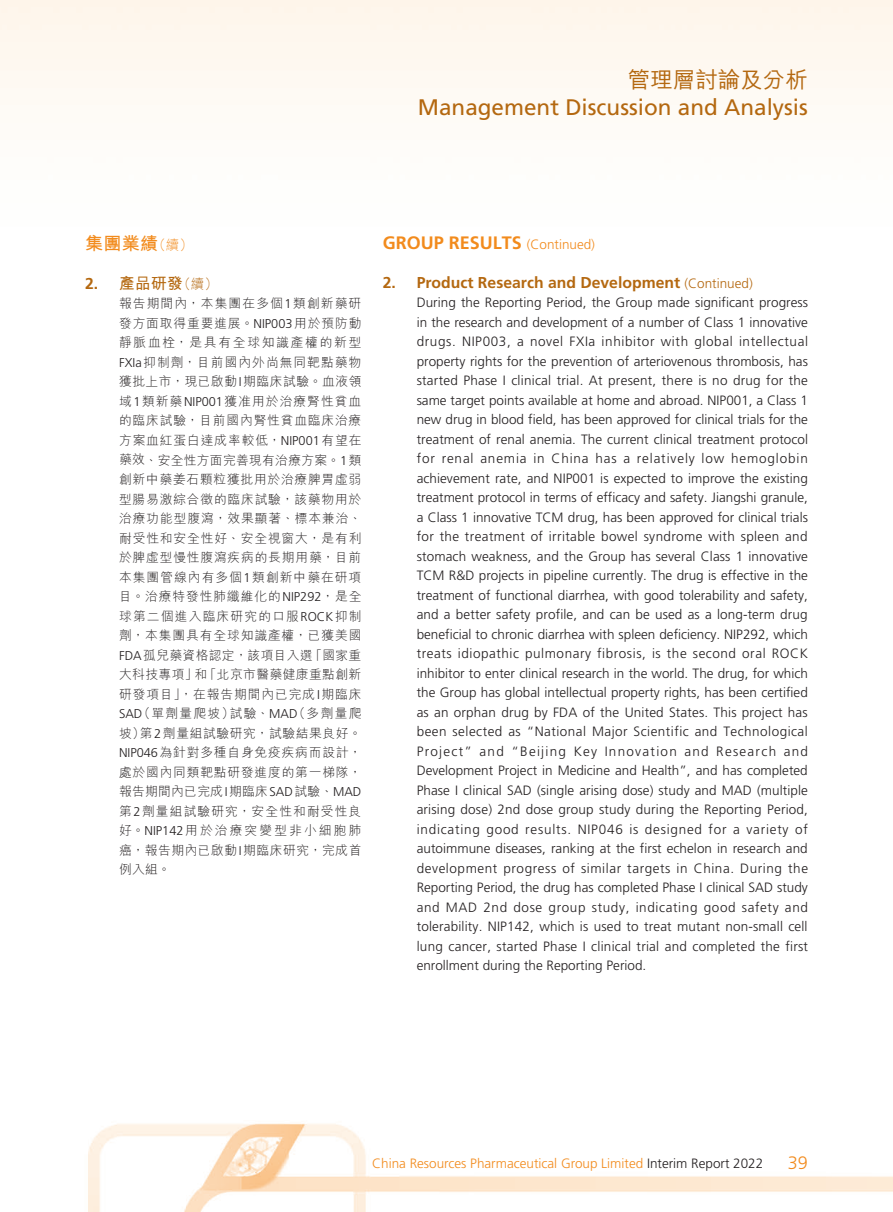
<style>
.page{position:relative;width:893px;height:1212px;background:#fff}
.page>*{position:absolute;margin:0;border:0;box-sizing:border-box;transform-origin:0 0}
.t1{font:22.5px "Frutiger LT Std";color:#b46810}
.t2{font:500 22.5px "M Hei HK";color:#b46810}
.t3{font:700 18px "Frutiger LT Std";color:#f28b1d}
.t4{font:700 18px "M Hei HK";color:#f28b1d}
.t5{font:300 18px "Frutiger LT Std";color:#f28b1d}
.t6{font:700 15.75px "Frutiger LT Std";color:#b46810}
.t7{font:700 15.75px "M Hei HK";color:#b46810}
.t8{font:300 13.5px/19.5px "Frutiger LT Std";color:#231f20;text-align:justify}
.t9{font:300 13.5px "Frutiger LT Std";color:#f28b1d}
.t10{font:300 12.75px/19.5px "M Hei HK";letter-spacing:.085em;color:#231f20;text-align:justify}
.s1{font-weight:300;font-size:13.5px}
.s2{font-family:"Frutiger LT Std"}
.s3{color:#231f20}
</style>
<div class="page">
<img style="left:0;top:0;width:893px;height:1212px">
<h1 class="t2" style="left:628px;top:64px;width:181px">管理層討論及分析</h1>
<h1 class="t1" style="left:418px;top:94px;width:392px">Management Discussion and Analysis</h1>
<h2 class="t4" style="left:85px;top:230px;width:109px">集團業績<span class="s1">（續）</span></h2>
<p class="t7" style="left:85px;top:272px;width:134px"><span class="s2">2.</span> 產品研發<span class="s1">（續）</span></p>
<p class="t10" style="left:119px;top:294px;width:244px">報告期間內，本集團在多個<span class="s2">1</span>類創新藥研發方面取得重要進展。<span class="s2">NIP003</span>用於預防動靜脈血栓，是具有全球知識產權的新型<span class="s2">FXIa</span>抑制劑，目前國內外尚無同靶點藥物獲批上市，現已啟動<span class="s2">I</span>期臨床試驗。血液領域<span class="s2">1</span>類新藥<span class="s2">NIP001</span>獲准用於治療腎性貧血的臨床試驗，目前國內腎性貧血臨床治療方案血紅蛋白達成率較低，<span class="s2">NIP001</span>有望在藥效、安全性方面完善現有治療方案。<span class="s2">1</span>類創新中藥姜石顆粒獲批用於治療脾胃虛弱型腸易激綜合徵的臨床試驗，該藥物用於治療功能型腹瀉，效果顯著、標本兼治、耐受性和安全性好、安全視窗大，是有利於脾虛型慢性腹瀉疾病的長期用藥，目前本集團管線內有多個<span class="s2">1</span>類創新中藥在研項目。治療特發性肺纖維化的<span class="s2">NIP292</span>，是全球第二個進入臨床研究的口服<span class="s2">ROCK</span>抑制劑，本集團具有全球知識產權，已獲美國<span class="s2">FDA</span>孤兒藥資格認定，該項目入選「國家重大科技專項」和「北京市醫藥健康重點創新研發項目」，在報告期間內已完成<span class="s2">I</span>期臨床<span class="s2">SAD</span>（單劑量爬坡）試驗、<span class="s2">MAD</span>（多劑量爬坡）第<span class="s2">2</span>劑量組試驗研究，試驗結果良好。<span class="s2">NIP046</span>為針對多種自身免疫疾病而設計，處於國內同類靶點研發進度的第一梯隊，報告期間內已完成<span class="s2">I</span>期臨床<span class="s2">SAD</span>試驗、<span class="s2">MAD</span>第<span class="s2">2</span>劑量組試驗研究，安全性和耐受性良好。<span class="s2">NIP142</span>用於治療突變型非小細胞肺癌，報告期內已啟動<span class="s2">I</span>期臨床研究，完成首例入組。</p>
<h2 class="t3" style="left:383px;top:232px;width:214px">GROUP RESULTS <span class="s1">(Continued)</span></h2>
<p class="t6" style="left:383px;top:273px;width:372px">2. Product Research and Development <span class="s1">(Continued)</span></p>
<p class="t8" style="left:417px;top:293px;width:393px">During the Reporting Period, the Group made significant progress in the research and development of a number of Class 1 innovative drugs. NIP003, a novel FXIa inhibitor with global intellectual property rights for the prevention of arteriovenous thrombosis, has started Phase I clinical trial. At present, there is no drug for the same target points available at home and abroad. NIP001, a Class 1 new drug in blood field, has been approved for clinical trials for the treatment of renal anemia. The current clinical treatment protocol for renal anemia in China has a relatively low hemoglobin achievement rate, and NIP001 is expected to improve the existing treatment protocol in terms of efficacy and safety. Jiangshi granule, a Class 1 innovative TCM drug, has been approved for clinical trials for the treatment of irritable bowel syndrome with spleen and stomach weakness, and the Group has several Class 1 innovative TCM R&amp;D projects in pipeline currently. The drug is effective in the treatment of functional diarrhea, with good tolerability and safety, and a better safety profile, and can be used as a long-term drug beneficial to chronic diarrhea with spleen deficiency. NIP292, which treats idiopathic pulmonary fibrosis, is the second oral ROCK inhibitor to enter clinical research in the world. The drug, for which the Group has global intellectual property rights, has been certified as an orphan drug by FDA of the United States. This project has been selected as “National Major Scientific and Technological Project” and “Beijing Key Innovation and Research and Development Project in Medicine and Health”, and has completed Phase I clinical SAD (single arising dose) study and MAD (multiple arising dose) 2nd dose group study during the Reporting Period, indicating good results. NIP046 is designed for a variety of autoimmune diseases, ranking at the first echelon in research and development progress of similar targets in China. During the Reporting Period, the drug has completed Phase I clinical SAD study and MAD 2nd dose group study, indicating good safety and tolerability. NIP142, which is used to treat mutant non-small cell lung cancer, started Phase I clinical trial and completed the first enrollment during the Reporting Period.</p>
<p class="t9" style="left:372px;top:1155px;width:393px">China Resources Pharmaceutical Group Limited <span class="s3">Interim Report 2022</span></p>
<h2 class="t5" style="left:788px;top:1152px;width:22px">39</h2>
</div>
